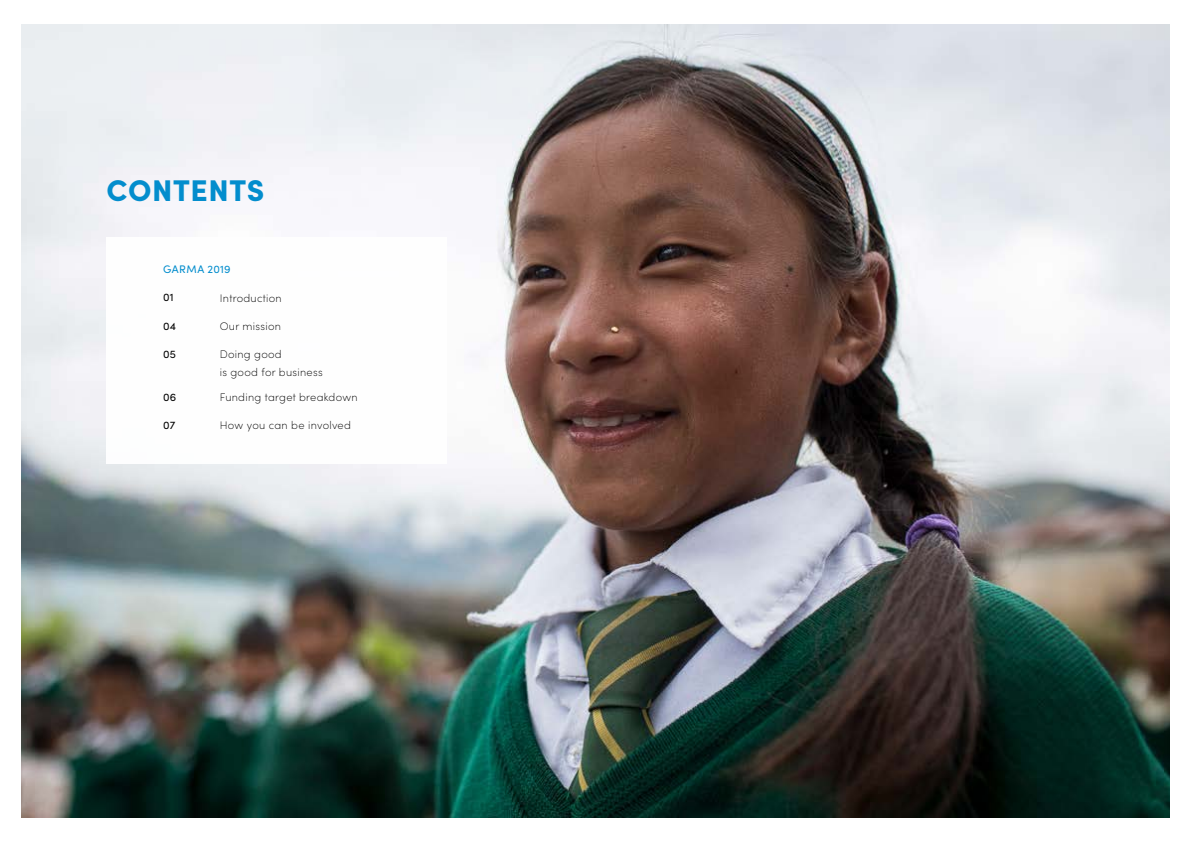
<style>
.page{position:relative;width:1191px;height:842px;background:#fff}
.page>*{position:absolute;margin:0;border:0;box-sizing:border-box;transform-origin:0 0}
.t1{font:900 30px "Sofia Pro";letter-spacing:.02em;color:#038dcd}
.t2{font:200 11px/18px "Sofia Pro";letter-spacing:.025em;color:#000}
.t3{font:11px "Sofia Pro";letter-spacing:.025em;color:#000}
.t4{font:11px "Sofia Pro";letter-spacing:.04em;color:#038dcd}
</style>
<div class="page">
<img style="left:21px;top:24px;width:1148px;height:794px">
<div style="left:106px;top:237px;width:340px;height:226px;background:#fff"></div>
<h1 class="t1" style="left:107px;top:167px;width:159px">CONTENTS</h1>
<p class="t4" style="left:163px;top:261px;width:69px">GARMA 2019</p>
<p class="t3" style="left:163px;top:289px;width:12px">01</p>
<p class="t3" style="left:163px;top:318px;width:15px">04</p>
<p class="t3" style="left:163px;top:346px;width:14px">05</p>
<p class="t2" style="left:220px;top:288px;width:63px">Introduction</p>
<p class="t2" style="left:220px;top:316px;width:63px">Our mission</p>
<p class="t2" style="left:220px;top:345px;width:104px">Doing good<br>is good for business</p>
<p class="t3" style="left:163px;top:389px;width:15px">06</p>
<p class="t2" style="left:220px;top:387px;width:139px">Funding target breakdown</p>
<p class="t3" style="left:163px;top:417px;width:14px">07</p>
<p class="t2" style="left:220px;top:416px;width:133px">How you can be involved</p>
</div>
